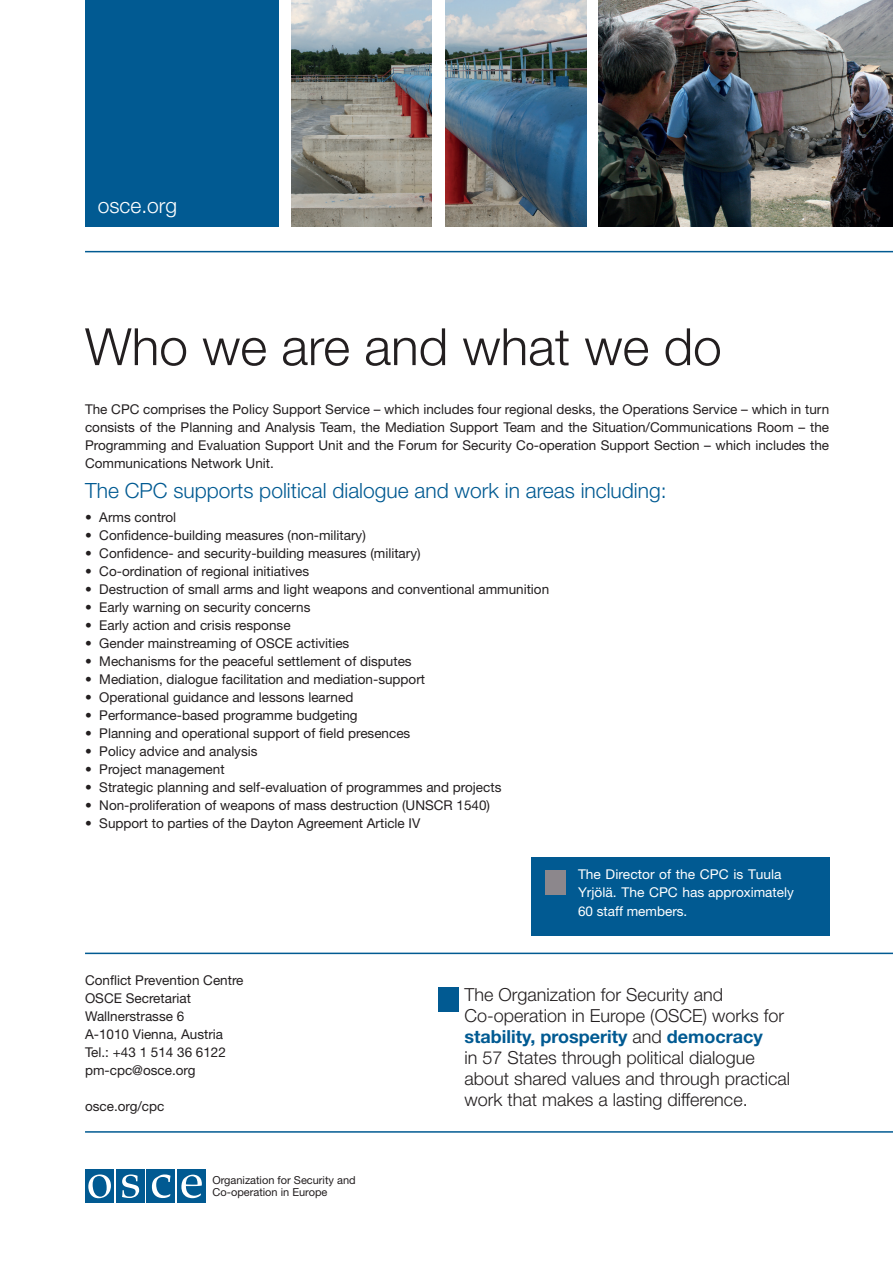
<style>
.page{position:relative;width:893px;height:1263px;background:#fff}
.page>*{position:absolute;margin:0;border:0;box-sizing:border-box;transform-origin:0 0}
.t1{font:300 51.45px "Helvetica Neue LT Std";color:#231f20}
.Brødtekst{font:300 21px "Helvetica Neue LT Std";color:#015a92}
.Subtitle{font:300 21px "Helvetica Neue LT Std";color:#fff}
.Subtitle-2{font:300 18px "Helvetica Neue LT Std";color:#231f20}
.Subtitle-3{font:700 18px "Helvetica Neue LT Std";color:#015a92}
.Brødtekst-2{font:13.5px/18px "Helvetica Neue LT Std";color:#231f20;text-align:justify}
.Brødtekst-3{font:13.5px/18.5px "Helvetica Neue LT Std";color:#fff}
.t2{font:10.95px/12.1px "Helvetica Neue LT Std";color:#231f20}
.s1{font-weight:300;color:#231f20}
</style>
<div class="page">
<hr style="left:85px;top:1131px;width:808px;height:2px;background:#015a92">
<hr style="left:85px;top:251px;width:808px;height:1px;background:#015a92">
<div style="left:85px;top:0;width:194px;height:226px;background:#015a92"></div>
<img style="left:599px;top:0;width:294px;height:226px">
<img style="left:292px;top:0;width:294px;height:226px">
<div style="left:433px;top:0;width:12px;height:234px;background:#fff"></div>
<div style="left:177px;top:1169px;width:29px;height:34px;background:#015a92"></div>
<div style="left:146px;top:1169px;width:29px;height:34px;background:#015a92"></div>
<div style="left:116px;top:1169px;width:29px;height:34px;background:#015a92"></div>
<div style="left:85px;top:1169px;width:29px;height:34px;background:#015a92"></div>
<svg style="left:181px;top:1174px;width:21px;height:24px"></svg>
<svg style="left:152px;top:1174px;width:19px;height:24px"></svg>
<svg style="left:122px;top:1174px;width:17px;height:24px"></svg>
<svg style="left:88px;top:1174px;width:23px;height:24px"></svg>
<hr style="left:85px;top:953px;width:808px;height:1px;background:#015a92">
<div style="left:438px;top:987px;width:20px;height:25px;background:#015a92"></div>
<div style="left:531px;top:857px;width:299px;height:78px;background:#015a92"></div>
<div style="left:546px;top:870px;width:20px;height:24px;background:#8c878c"></div>
<p class="Subtitle" style="left:98px;top:193px;width:81px">osce.org</p>
<p class="t1" style="left:85px;top:315px;width:638px">Who we are and what we do</p>
<p class="Brødtekst-2" style="left:85px;top:400px;width:746px">The CPC comprises the Policy Support Service – which includes four regional desks, the Operations Service – which in turn consists of the Planning and Analysis Team, the Mediation Support Team and the Situation/Communications Room – the Programming and Evaluation Support Unit and the Forum for Security Co-operation Support Section – which includes the Communications Network Unit.</p>
<p class="Brødtekst" style="left:85px;top:478px;width:583px">The CPC supports political dialogue and work in areas including:</p>
<p class="Brødtekst-2" style="left:85px;top:508px;width:93px">• Arms control</p>
<p class="Brødtekst-2" style="left:85px;top:526px;width:282px">• Confidence-building measures (non-military)</p>
<p class="Brødtekst-2" style="left:85px;top:544px;width:337px">• Confidence- and security-building measures (military)</p>
<p class="Brødtekst-2" style="left:85px;top:562px;width:226px">• Co-ordination of regional initiatives</p>
<p class="Brødtekst-2" style="left:85px;top:580px;width:466px">• Destruction of small arms and light weapons and conventional ammunition</p>
<p class="Brødtekst-2" style="left:85px;top:598px;width:227px">• Early warning on security concerns</p>
<p class="Brødtekst-2" style="left:85px;top:616px;width:207px">• Early action and crisis response</p>
<p class="Brødtekst-2" style="left:85px;top:634px;width:266px">• Gender mainstreaming of OSCE activities</p>
<p class="Brødtekst-2" style="left:85px;top:652px;width:328px">• Mechanisms for the peaceful settlement of disputes</p>
<p class="Brødtekst-2" style="left:85px;top:670px;width:342px">• Mediation, dialogue facilitation and mediation-support</p>
<p class="Brødtekst-2" style="left:85px;top:688px;width:270px">• Operational guidance and lessons learned</p>
<p class="Brødtekst-2" style="left:85px;top:706px;width:274px">• Performance-based programme budgeting</p>
<p class="Brødtekst-2" style="left:85px;top:724px;width:327px">• Planning and operational support of field presences</p>
<p class="Brødtekst-2" style="left:85px;top:742px;width:174px">• Policy advice and analysis</p>
<p class="Brødtekst-2" style="left:85px;top:760px;width:141px">• Project management</p>
<p class="Brødtekst-2" style="left:85px;top:778px;width:418px">• Strategic planning and self-evaluation of programmes and projects</p>
<p class="Brødtekst-2" style="left:85px;top:796px;width:407px">• Non-proliferation of weapons of mass destruction (UNSCR 1540)</p>
<p class="Brødtekst-2" style="left:85px;top:814px;width:337px">• Support to parties of the Dayton Agreement Article IV</p>
<p class="Brødtekst-2" style="left:85px;top:971px;width:160px">Conflict Prevention Centre</p>
<p class="Brødtekst-2" style="left:85px;top:989px;width:108px">OSCE Secretariat</p>
<p class="Brødtekst-2" style="left:85px;top:1007px;width:101px">Wallnerstrasse 6</p>
<p class="Brødtekst-2" style="left:85px;top:1025px;width:140px">A-1010 Vienna, Austria</p>
<p class="Brødtekst-2" style="left:85px;top:1043px;width:142px">Tel.: +43 1 514 36 6122</p>
<p class="Brødtekst-2" style="left:85px;top:1061px;width:112px">pm-cpc@osce.org</p>
<p class="Brødtekst-2" style="left:85px;top:1097px;width:81px">osce.org/cpc</p>
<p class="t2" style="left:212px;top:1173px;width:145px">Organization for Security and<br>Co-operation in Europe</p>
<p class="Brødtekst-3" style="left:578px;top:865px;width:217px">The Director of the CPC is Tuula<br>Yrjölä. The CPC has approximately<br>60 staff members.</p>
<p class="Subtitle-2" style="left:465px;top:984px;width:260px">The Organization for Security and</p>
<p class="Subtitle-2" style="left:465px;top:1005px;width:321px">Co-operation in Europe (OSCE) works for</p>
<p class="Subtitle-3" style="left:465px;top:1025px;width:300px">stability, prosperity <span class="s1">and</span> democracy</p>
<p class="Subtitle-2" style="left:465px;top:1047px;width:292px">in 57 States through political dialogue</p>
<p class="Subtitle-2" style="left:465px;top:1068px;width:327px">about shared values and through practical</p>
<p class="Subtitle-2" style="left:465px;top:1089px;width:285px">work that makes a lasting difference.</p>
</div>
